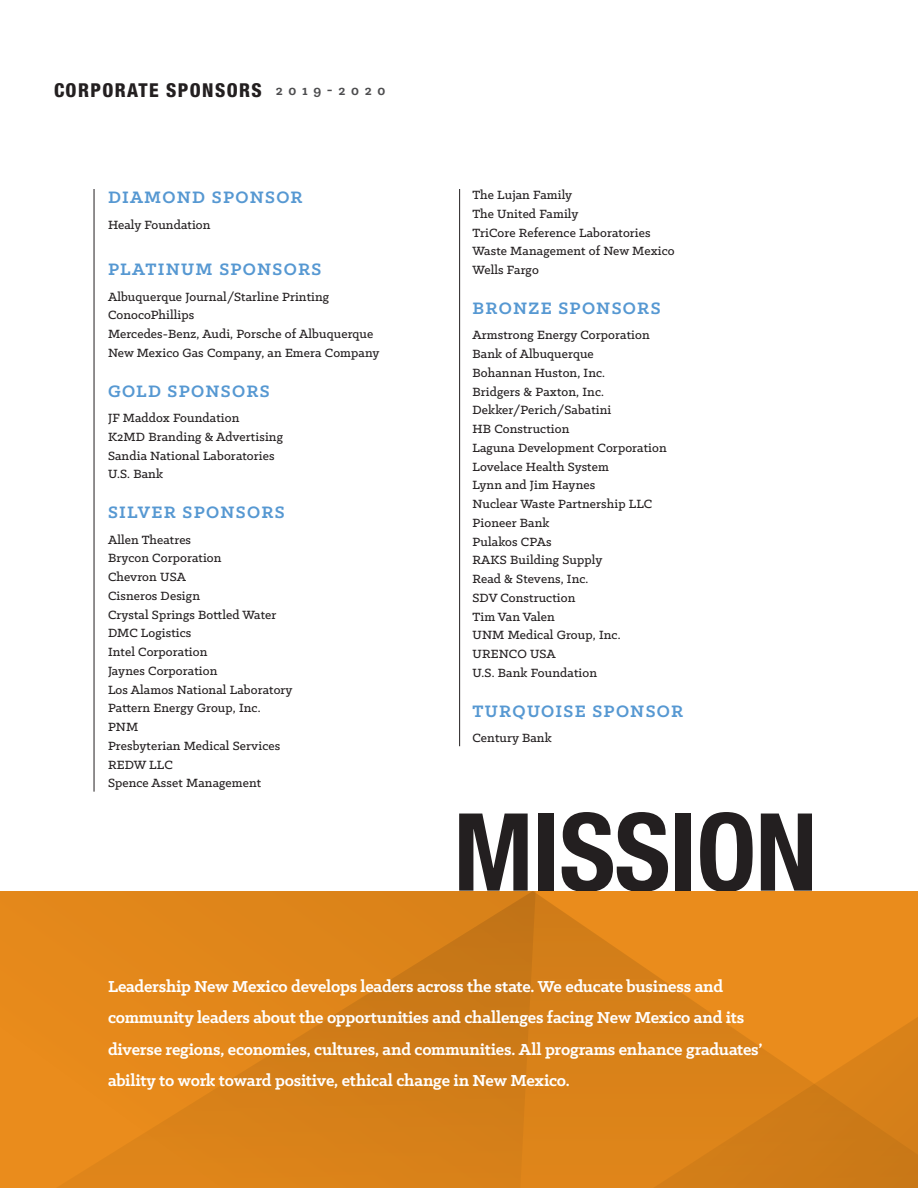
<style>
.page{position:relative;width:918px;height:1188px;background:#fff}
.page>*{position:absolute;margin:0;border:0;box-sizing:border-box;transform-origin:0 0}
.t1{font:700 condensed 108px "Helvetica Neue";letter-spacing:-.01em;color:#231f20}
.t2{font:800 condensed 19.2px "Helvetica Neue";letter-spacing:.07em;color:#231f20}
.t3{font:700 18.75px "Klinic Slab";letter-spacing:.07em;color:#5698d2}
.t4{font:700 18px/31.5px "Klinic Slab";letter-spacing:-.01em;color:#fff}
.t5{font:500 13.5px/18.8px "Klinic Slab";letter-spacing:.01em;color:#231f20}
.s1{font-family:"Klinic Slab";font-weight:700;font-stretch:normal;font-size:15px;color:#4d4d4f}
</style>
<div class="page">
<hr style="left:459px;top:189px;width:1px;height:557px;background:#231f20">
<hr style="left:94px;top:189px;width:1px;height:603px;background:#231f20">
<svg style="left:0;top:891px;width:918px;height:297px;background:#dd8419"></svg>
<h2 class="t2" style="left:54px;top:78px;width:333px">CORPORATE SPONSORS <span class="s1">2 0 1 9 - 2 0 2 0</span></h2>
<h3 class="t3" style="left:108px;top:185px;width:196px">DIAMOND SPONSOR</h3>
<p class="t5" style="left:108px;top:215px;width:104px">Healy Foundation</p>
<h3 class="t3" style="left:108px;top:257px;width:215px">PLATINUM SPONSORS</h3>
<p class="t5" style="left:108px;top:287px;width:273px">Albuquerque Journal/Starline Printing ConocoPhillips<br>Mercedes-Benz, Audi, Porsche of Albuquerque New Mexico Gas Company, an Emera Company</p>
<h3 class="t3" style="left:108px;top:378px;width:163px">GOLD SPONSORS</h3>
<p class="t5" style="left:108px;top:408px;width:177px">JF Maddox Foundation<br>K2MD Branding &amp; Advertising<br>Sandia National Laboratories<br>U.S. Bank</p>
<h3 class="t3" style="left:108px;top:500px;width:178px">SILVER SPONSORS</h3>
<p class="t5" style="left:108px;top:530px;width:186px">Allen Theatres<br>Brycon Corporation<br>Chevron USA<br>Cisneros Design<br>Crystal Springs Bottled Water<br>DMC Logistics<br>Intel Corporation<br>Jaynes Corporation<br>Los Alamos National Laboratory<br>Pattern Energy Group, Inc.<br>PNM<br>Presbyterian Medical Services<br>REDW LLC<br>Spence Asset Management</p>
<p class="t5" style="left:472px;top:185px;width:204px">The Lujan Family<br>The United Family<br>TriCore Reference Laboratories<br>Waste Management of New Mexico<br>Wells Fargo</p>
<h3 class="t3" style="left:472px;top:296px;width:190px">BRONZE SPONSORS</h3>
<p class="t5" style="left:472px;top:325px;width:196px">Armstrong Energy Corporation<br>Bank of Albuquerque<br>Bohannan Huston, Inc.<br>Bridgers &amp; Paxton, Inc.<br>Dekker/Perich/Sabatini<br>HB Construction<br>Laguna Development Corporation<br>Lovelace Health System<br>Lynn and Jim Haynes<br>Nuclear Waste Partnership LLC<br>Pioneer Bank<br>Pulakos CPAs<br>RAKS Building Supply<br>Read &amp; Stevens, Inc.<br>SDV Construction<br>Tim Van Valen<br>UNM Medical Group, Inc.<br>URENCO USA<br>U.S. Bank Foundation</p>
<h3 class="t3" style="left:472px;top:699px;width:212px">TURQUOISE SPONSOR</h3>
<p class="t5" style="left:472px;top:728px;width:81px">Century Bank</p>
<h1 class="t1" style="left:453px;top:787px;width:365px">MISSION</h1>
<p class="t4" style="left:108px;top:970px;width:656px">Leadership New Mexico develops leaders across the state. We educate business and community leaders about the opportunities and challenges facing New Mexico and its diverse regions, economies, cultures, and communities. All programs enhance graduates’ ability to work toward positive, ethical change in New Mexico.</p>
</div>
